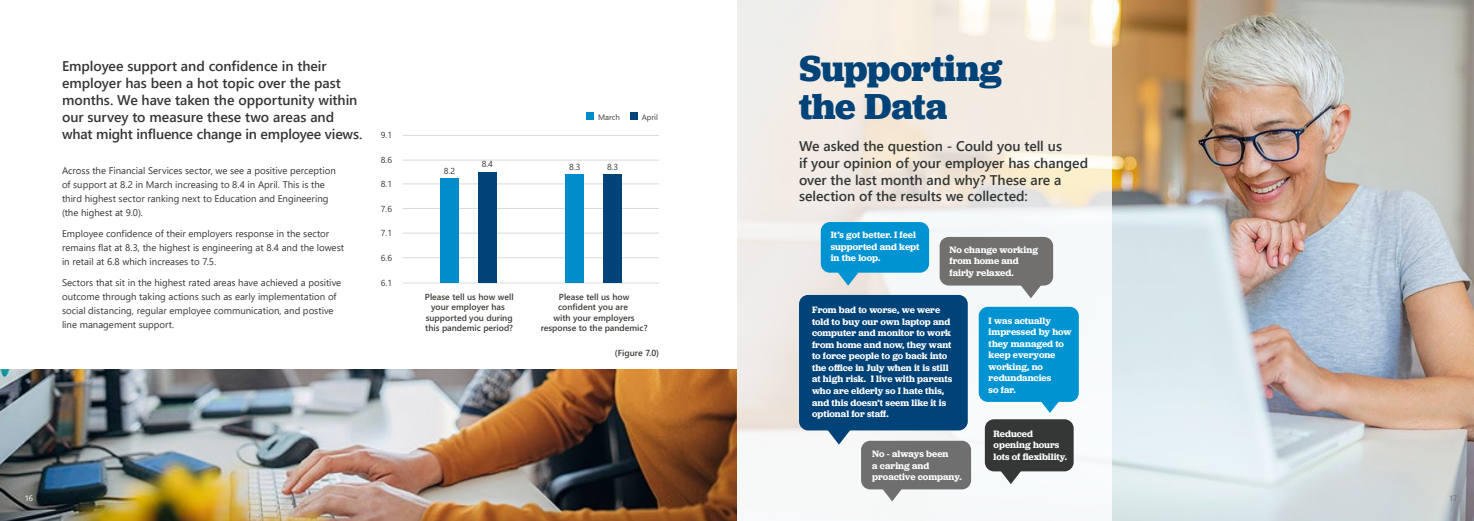
<style>
.page{position:relative;width:1474px;height:521px;background:#fff}
.page>*{position:absolute;margin:0;border:0;box-sizing:border-box;transform-origin:0 0}
.t1{font:700 37.62px/37.6px "Jubilat";letter-spacing:-.01em;color:#004379}
.t2{font:600 14px/16.8px "Segoe UI";letter-spacing:-.005em;color:#343735}
.t3{font:9.62px/14px "Segoe UI";color:#343735}
.t4{font:600 9.62px/11.5px "Jubilat";color:#fff}
.t5{font:600 8.75px/10.5px "Segoe UI";color:#3c3b36;text-align:center}
.t6{font:8.75px "Segoe UI";color:#3c3b36}
.t7{font:7.88px "Segoe UI";color:#3c3b36}
.t8{font:7.88px "Segoe UI";color:#fff}
.t9{font:7.88px "Segoe UI";color:#706f6f}
</style>
<div class="page">
<img style="left:1111px;top:0;width:362px;height:521px">
<svg style="left:737px;top:0;width:374px;height:502px;fill:#f3ede6"></svg>
<img style="left:0;top:370px;width:737px;height:151px">
<hr style="left:402px;top:135px;width:257px;height:1px;background:#dadada">
<hr style="left:402px;top:160px;width:257px;height:1px;background:#dadada">
<hr style="left:402px;top:184px;width:257px;height:1px;background:#dadada">
<hr style="left:402px;top:208px;width:257px;height:1px;background:#dadada">
<hr style="left:402px;top:233px;width:257px;height:1px;background:#dadada">
<hr style="left:402px;top:258px;width:257px;height:1px;background:#dadada">
<hr style="left:402px;top:283px;width:257px;height:1px;background:#dadada">
<div style="left:586px;top:112px;width:7px;height:8px;background:#008bcb"></div>
<div style="left:630px;top:112px;width:7px;height:8px;background:#004379"></div>
<div style="left:441px;top:178px;width:18px;height:104px;background:#008bcb"></div>
<div style="left:478px;top:172px;width:18px;height:110px;background:#004379"></div>
<div style="left:566px;top:174px;width:18px;height:108px;background:#008bcb"></div>
<div style="left:603px;top:174px;width:18px;height:108px;background:#004379"></div>
<div style="left:939px;top:237px;width:114px;height:48px;background:#71706f;border-radius:9px"></div>
<svg style="left:1018px;top:285px;width:25px;height:13px"></svg>
<svg style="left:998px;top:471px;width:25px;height:13px"></svg>
<div style="left:984px;top:419px;width:89px;height:52px;background:#343735;border-radius:9px"></div>
<div style="left:978px;top:307px;width:100px;height:95px;background:#0093d1;border-radius:9px"></div>
<svg style="left:1037px;top:401px;width:25px;height:12px"></svg>
<div style="left:799px;top:295px;width:168px;height:135px;background:#004379;border-radius:9px"></div>
<svg style="left:826px;top:430px;width:25px;height:15px"></svg>
<div style="left:861px;top:441px;width:110px;height:48px;background:#706f6f;border-radius:9px"></div>
<svg style="left:879px;top:489px;width:25px;height:12px"></svg>
<div style="left:820px;top:222px;width:109px;height:51px;background:#0093d1;border-radius:9px"></div>
<svg style="left:835px;top:272px;width:25px;height:14px"></svg>
<h2 class="t2" style="left:62px;top:57px;width:302px">Employee support and confidence in their employer has been a hot topic over the past months. We have taken the opportunity within our survey to measure these two areas and what might influence change in employee views.</h2>
<p class="t3" style="left:62px;top:162px;width:275px">Across the Financial Services sector, we see a positive perception of support at 8.2 in March increasing to 8.4 in April. This is the third highest sector ranking next to Education and Engineering (the highest at 9.0).</p>
<p class="t3" style="left:62px;top:225px;width:283px">Employee confidence of their employers response in the sector remains flat at 8.3, the highest is engineering at 8.4 and the lowest in retail at 6.8 which increases to 7.5.</p>
<p class="t3" style="left:62px;top:274px;width:281px">Sectors that sit in the highest rated areas have achieved a positive outcome through taking actions such as early implementation of social distancing, regular employee communication, and postive line management support.</p>
<p class="t6" style="left:381px;top:127px;width:13px">9.1</p>
<p class="t6" style="left:381px;top:151px;width:13px">8.6</p>
<p class="t6" style="left:381px;top:176px;width:13px">8.1</p>
<p class="t6" style="left:381px;top:200px;width:13px">7.6</p>
<p class="t6" style="left:381px;top:225px;width:13px">7.1</p>
<p class="t6" style="left:381px;top:250px;width:13px">6.6</p>
<p class="t6" style="left:381px;top:274px;width:13px">6.1</p>
<p class="t6" style="left:444px;top:162px;width:13px">8.2</p>
<p class="t6" style="left:481px;top:156px;width:13px">8.4</p>
<p class="t7" style="left:598px;top:110px;width:23px">March</p>
<p class="t7" style="left:642px;top:110px;width:18px">April</p>
<p class="t6" style="left:569px;top:158px;width:13px">8.3</p>
<p class="t6" style="left:607px;top:158px;width:13px">8.3</p>
<p class="t5" style="left:425px;top:291px;width:90px">Please tell us how well your employer has supported you during this pandemic period?</p>
<p class="t5" style="left:540px;top:291px;width:108px">Please tell us how confident you are<br>with your employers response to the pandemic?</p>
<p class="t5" style="left:615px;top:347px;width:46px">(Figure 7.0)</p>
<h1 class="t1" style="left:799px;top:49px;width:204px">Supporting the Data</h1>
<h2 class="t2" style="left:799px;top:136px;width:291px">We asked the question - Could you tell us<br>if your opinion of your employer has changed over the last month and why? These are a selection of the results we collected:</h2>
<p class="t4" style="left:830px;top:229px;width:90px">It’s got better. I feel supported and kept in the loop.</p>
<p class="t4" style="left:949px;top:243px;width:90px">No change working from home and fairly relaxed.</p>
<p class="t4" style="left:812px;top:304px;width:142px">From bad to worse, we were told to buy our own laptop and computer and monitor to work from home and now, they want to force people to go back into the office in July when it is still at high risk. I live with parents who are elderly so I hate this, and this doesn’t seem like it is optional for staff.</p>
<p class="t4" style="left:872px;top:448px;width:91px">No - always been<br>a caring and proactive company.</p>
<p class="t4" style="left:988px;top:314px;width:84px">I was actually impressed by how they managed to keep everyone working, no redundancies<br>so far.</p>
<p class="t4" style="left:993px;top:428px;width:75px">Reduced opening hours lots of flexibility.</p>
<p class="t8" style="left:25px;top:491px;width:10px">16</p>
<p class="t9" style="left:1449px;top:491px;width:10px">17</p>
</div>
